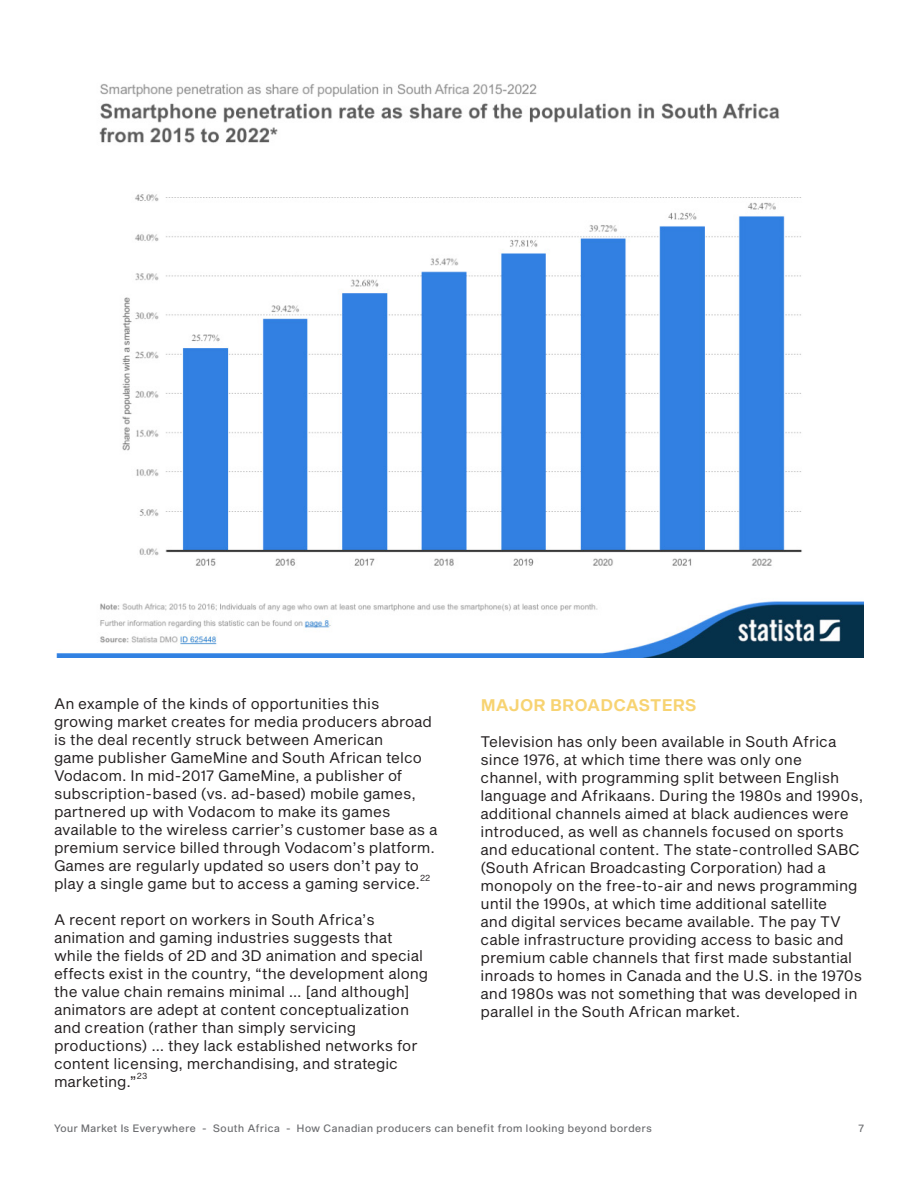
<style>
.page{position:relative;width:918px;height:1188px;background:#fff}
.page>*{position:absolute;margin:0;border:0;box-sizing:border-box;transform-origin:0 0}
.t1{font:16.5px "Sequel Sans Semi Bold Body Text";letter-spacing:.01em;color:#f7d372}
.t2{font:15px/18px "Sequel Sans Book Body Text";color:#231f20}
.t3{font:10.5px "Sequel Sans Roman Headline";letter-spacing:.06em;color:#6c6d70}
.t4{font:8.7px "Sequel Sans Book Body Text";color:#231f20}
</style>
<div class="page">
<img style="left:56px;top:84px;width:808px;height:574px">
<p class="t2" style="left:54px;top:695px;width:385px">An example of the kinds of opportunities this growing market creates for media producers abroad is the deal recently struck between American<br>game publisher GameMine and South African telco Vodacom. In mid-2017 GameMine, a publisher of subscription-based (vs. ad-based) mobile games, partnered up with Vodacom to make its games available to the wireless carrier’s customer base as a premium service billed through Vodacom’s platform.<br>Games are regularly updated so users don’t pay to play a single game but to access a gaming service.</p>
<p class="t4" style="left:420px;top:872px;width:12px">22</p>
<p class="t2" style="left:54px;top:911px;width:376px">A recent report on workers in South Africa’s animation and gaming industries suggests that while the fields of 2D and 3D animation and special effects exist in the country, “the development along the value chain remains minimal … [and although] animators are adept at content conceptualization and creation (rather than simply servicing productions) … they lack established networks for content licensing, merchandising, and strategic marketing.”</p>
<p class="t4" style="left:137px;top:1070px;width:12px">23</p>
<p class="t1" style="left:481px;top:693px;width:218px">MAJOR BROADCASTERS</p>
<p class="t2" style="left:481px;top:733px;width:384px">Television has only been available in South Africa since 1976, at which time there was only one channel, with programming split between English language and Afrikaans. During the 1980s and 1990s, additional channels aimed at black audiences were introduced, as well as channels focused on sports and educational content. The state-controlled SABC (South African Broadcasting Corporation) had a monopoly on the free-to-air and news programming until the 1990s, at which time additional satellite<br>and digital services became available. The pay TV cable infrastructure providing access to basic and premium cable channels that first made substantial inroads to homes in Canada and the U.S. in the 1970s and 1980s was not something that was developed in parallel in the South African market.</p>
<p class="t3" style="left:54px;top:1121px;width:599px">Your Market Is Everywhere - South Africa - How Canadian producers can benefit from looking beyond borders</p>
<p class="t3" style="left:858px;top:1121px;width:7px">7</p>
</div>
